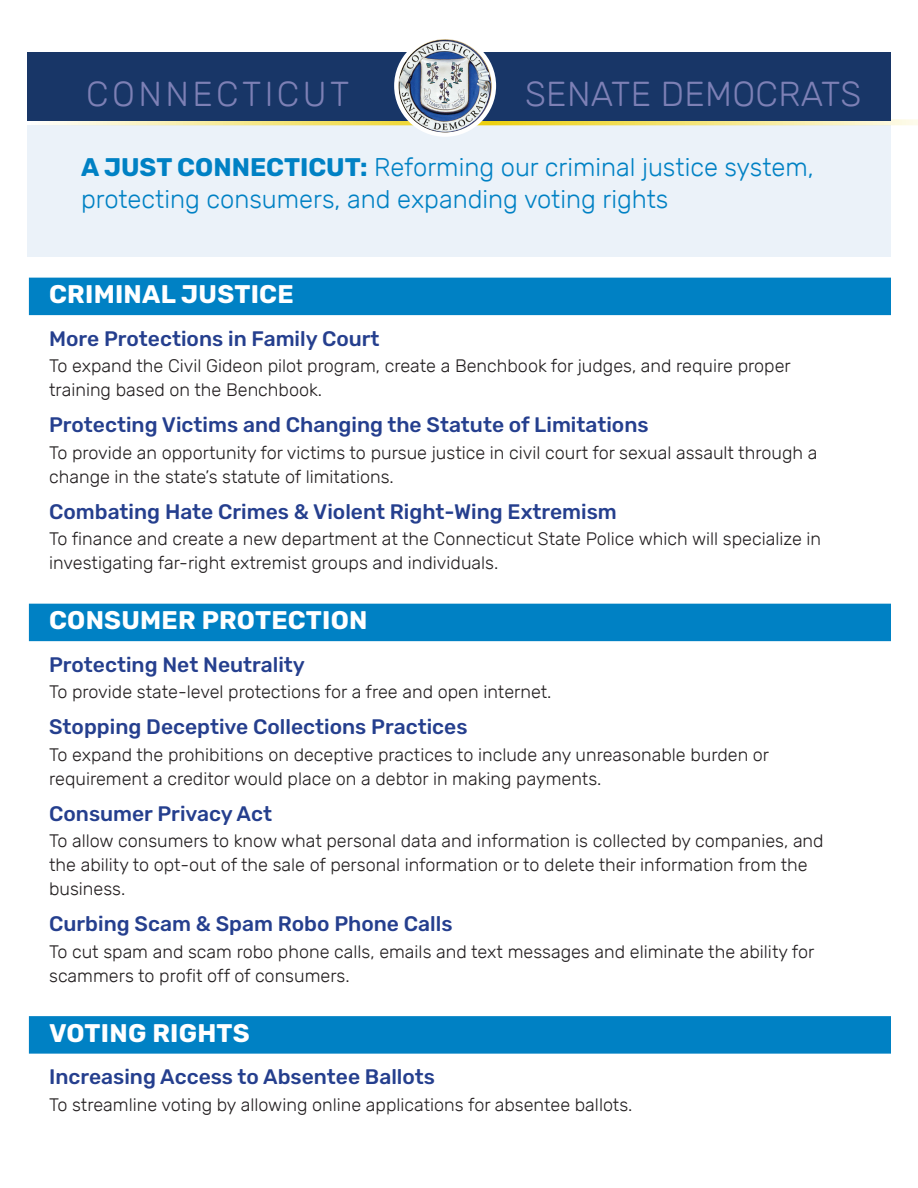
<style>
.page{position:relative;width:918px;height:1188px;background:#fff}
.page>*{position:absolute;margin:0;border:0;box-sizing:border-box;transform-origin:0 0}
.t1{font:300 34.5px "Rubik";letter-spacing:.01em;color:#7d80b5}
.t2{font:300 34.5px "Rubik";letter-spacing:.1em;color:#7d80b5}
.t3{font:300 25.5px/31.5px "Rubik";color:#0081c4}
.t4{font:700 25.5px "Rubik";letter-spacing:.01em;color:#fff}
.t5{font:500 21px "Rubik";color:#253f8e}
.t6{font:300 18px/24px "Rubik";color:#231f20}
.s1{font-weight:700}
</style>
<div class="page">
<div style="left:27px;top:125px;width:863px;height:132px;background:#ebf2f9"></div>
<div style="left:29px;top:278px;width:862px;height:37px;background:#0081c4"></div>
<div style="left:29px;top:604px;width:862px;height:37px;background:#0081c4"></div>
<div style="left:29px;top:1016px;width:862px;height:38px;background:#0081c4"></div>
<svg style="left:49px;top:119px;width:869px;height:6px"></svg>
<div style="left:27px;top:52px;width:863px;height:69px;background:#183667"></div>
<img style="left:396px;top:37px;width:98px;height:98px;border-radius:49px">
<div style="left:394px;top:35px;width:102px;height:102px;border:4px solid #fff;border-radius:50%"></div>
<h1 class="t2" style="left:86px;top:75px;width:265px">CONNECTICUT</h1>
<h1 class="t1" style="left:525px;top:75px;width:338px">SENATE DEMOCRATS</h1>
<h2 class="t3" style="left:81px;top:152px;width:734px"><span class="s1">A JUST CONNECTICUT:</span> Reforming our criminal justice system, protecting consumers, and expanding voting rights</h2>
<h2 class="t4" style="left:49px;top:279px;width:246px">CRIMINAL JUSTICE</h2>
<p class="t5" style="left:49px;top:327px;width:332px">More Protections in Family Court</p>
<p class="t6" style="left:49px;top:355px;width:743px">To expand the Civil Gideon pilot program, create a Benchbook for judges, and require proper training based on the Benchbook.</p>
<p class="t5" style="left:49px;top:413px;width:601px">Protecting Victims and Changing the Statute of Limitations</p>
<p class="t6" style="left:49px;top:441px;width:770px">To provide an opportunity for victims to pursue justice in civil court for sexual assault through a change in the state’s statute of limitations.</p>
<p class="t5" style="left:49px;top:499px;width:569px">Combating Hate Crimes &amp; Violent Right-Wing Extremism</p>
<p class="t6" style="left:49px;top:527px;width:774px">To finance and create a new department at the Connecticut State Police which will specialize in investigating far-right extremist groups and individuals.</p>
<h2 class="t4" style="left:49px;top:605px;width:320px">CONSUMER PROTECTION</h2>
<p class="t5" style="left:49px;top:653px;width:257px">Protecting Net Neutrality</p>
<p class="t6" style="left:49px;top:681px;width:504px">To provide state-level protections for a free and open internet.</p>
<p class="t5" style="left:49px;top:715px;width:420px">Stopping Deceptive Collections Practices</p>
<p class="t6" style="left:49px;top:743px;width:722px">To expand the prohibitions on deceptive practices to include any unreasonable burden or requirement a creditor would place on a debtor in making payments.</p>
<p class="t5" style="left:49px;top:801px;width:224px">Consumer Privacy Act</p>
<p class="t6" style="left:49px;top:829px;width:776px">To allow consumers to know what personal data and information is collected by companies, and the ability to opt-out of the sale of personal information or to delete their information from the business.</p>
<p class="t5" style="left:49px;top:912px;width:405px">Curbing Scam &amp; Spam Robo Phone Calls</p>
<p class="t6" style="left:49px;top:940px;width:767px">To cut spam and scam robo phone calls, emails and text messages and eliminate the ability for scammers to profit off of consumers.</p>
<h2 class="t4" style="left:49px;top:1018px;width:202px">VOTING RIGHTS</h2>
<p class="t5" style="left:49px;top:1065px;width:387px">Increasing Access to Absentee Ballots</p>
<p class="t6" style="left:49px;top:1093px;width:585px">To streamline voting by allowing online applications for absentee ballots.</p>
</div>
